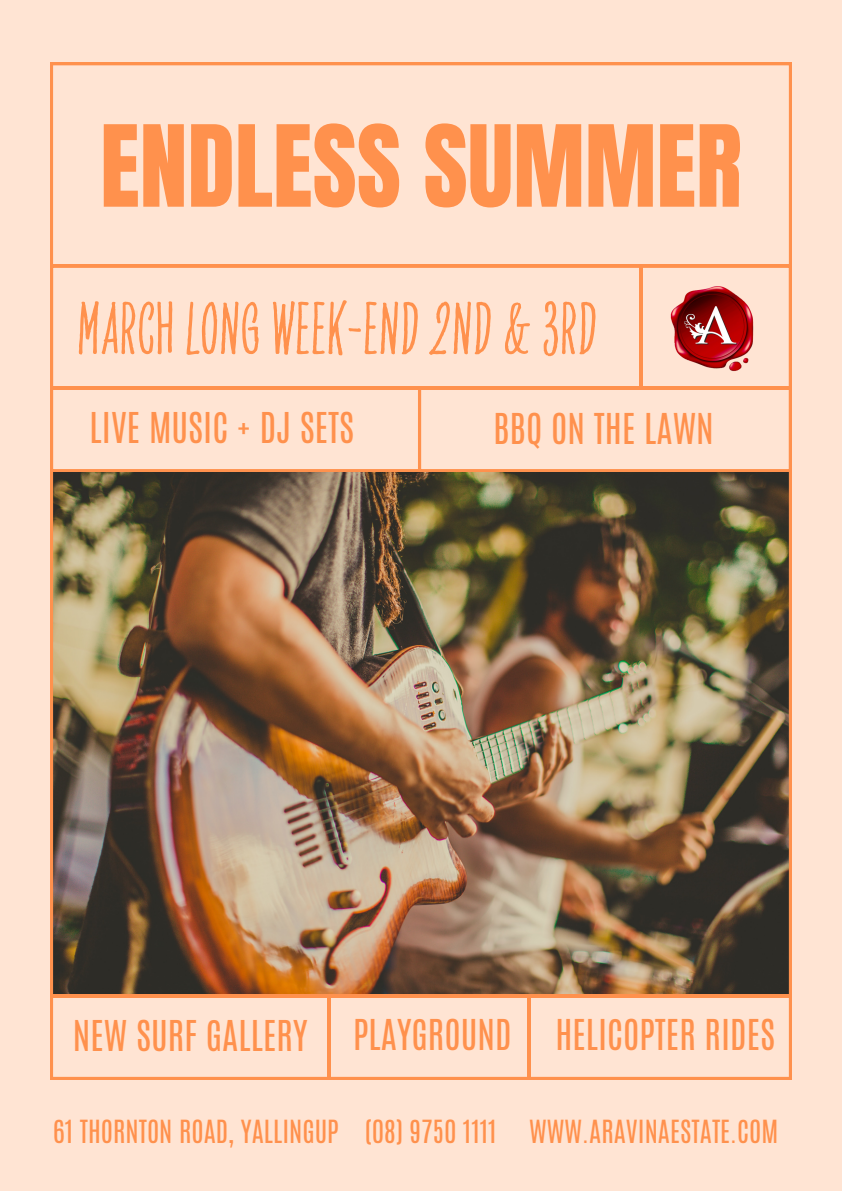
<style>
.page{position:relative;width:842px;height:1191px;background:#fff}
.page>*{position:absolute;margin:0;border:0;box-sizing:border-box;transform-origin:0 0}
.t1{font:96px "Anton";color:#ff914d}
.t2{font:condensed 74.9px "Six Hands";color:#ff914d}
.t3{font:35.5px "Antonio";color:#ff914d}
.t4{font:26.6px "Antonio";color:#ff914d}
</style>
<div class="page">
<div style="left:0;top:0;width:842px;height:1190px;background:#ffe4d3"></div>
<img style="left:50px;top:62px;width:742px;height:931px">
<svg style="left:50px;top:993px;width:742px;height:86px"></svg>
<svg style="left:50px;top:265px;width:742px;height:207px"></svg>
<h2 class="t1" style="left:100px;top:97px;width:643px">ENDLESS SUMMER</h2>
<h3 class="t2" style="left:77px;top:276px;width:522px">MARCH LONGWEEK-END2ND&amp;3RD</h3>
<h3 class="t3" style="left:90px;top:402px;width:266px">LIVE MUSIC + DJ SETS</h3>
<p class="t3" style="left:493px;top:404px;width:222px">BBQ ON THE LAWN</p>
<p class="t3" style="left:73px;top:1009px;width:236px">NEW SURF GALLERY</p>
<h1 class="t3" style="left:353px;top:1009px;width:160px">PLAYGROUND</h1>
<h3 class="t3" style="left:555px;top:1009px;width:221px">HELICOPTER RIDES</h3>
<h3 class="t4" style="left:53px;top:1112px;width:726px">61 THORNTON ROAD, YALLINGUP (08) 9750 1111 WWW.ARAVINAESTATE.COM</h3>
</div>
